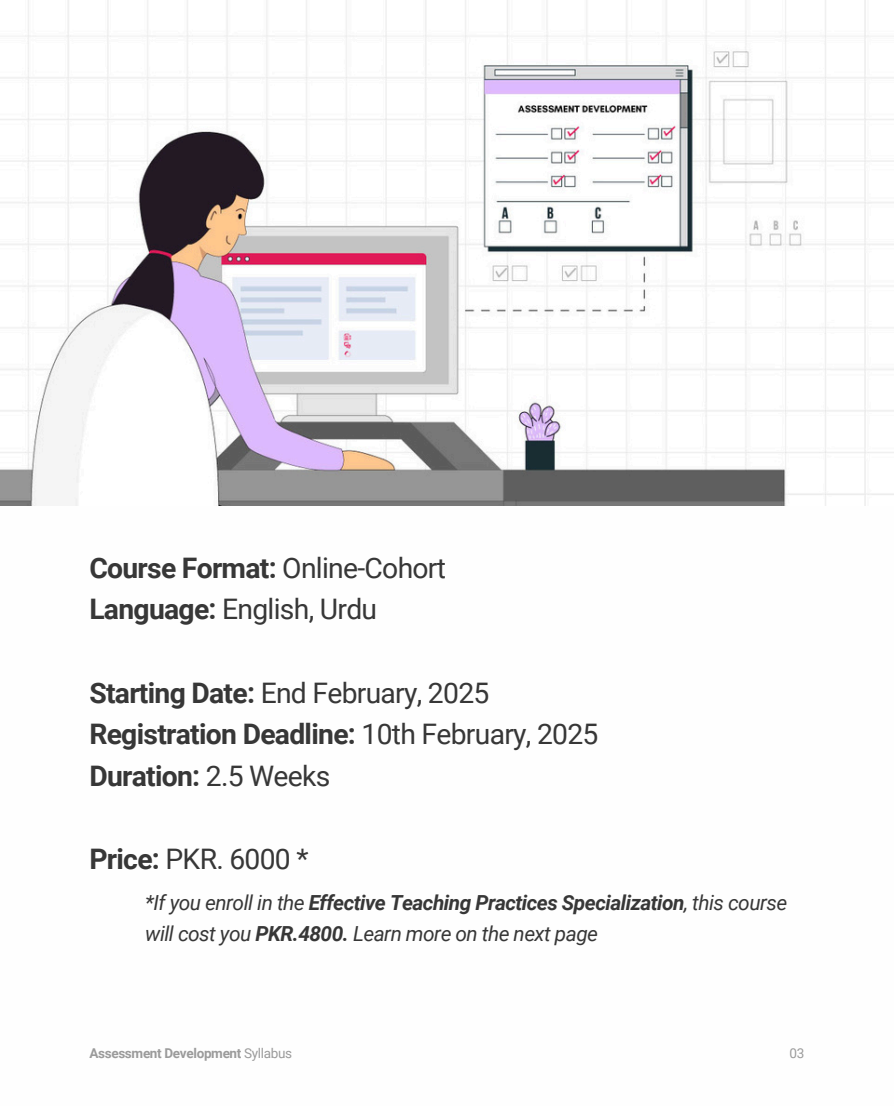
<style>
.page{position:relative;width:894px;height:1106px;background:#fff}
.page>*{position:absolute;margin:0;border:0;box-sizing:border-box;transform-origin:0 0}
.t1{font:700 28.35px/41.7px "Roboto";letter-spacing:-.025em;color:#373737}
.t2{font:28.35px/41.7px "Roboto";letter-spacing:-.025em;color:#373737}
.t3{font:italic 20.85px/30.3px "Roboto";letter-spacing:-.025em;color:#373737}
.t4{font:700 13.5px "Roboto";letter-spacing:-.025em;color:#9b9b9b}
.t5{font:13.5px "Roboto";color:#9b9b9b}
.s1{font-weight:700}
.s2{font-weight:400}
</style>
<div class="page">
<img style="left:0;top:0;width:893px;height:505px">
<p class="t2" style="left:89px;top:547px;width:358px"><span class="s1">Course Format:</span> Online-Cohort<br><span class="s1">Language:</span> English, Urdu</p>
<h1 class="t1" style="left:89px;top:672px;width:510px">Starting Date: <span class="s2">End February, 2025<br></span>Registration Deadline: <span class="s2">10th February, 2025<br></span>Duration: <span class="s2">2.5 Weeks</span></h1>
<h1 class="t2" style="left:89px;top:839px;width:221px"><span class="s1">Price:</span> PKR. 6000 *</h1>
<h2 class="t3" style="left:145px;top:888px;width:643px">*If you enroll in the <span class="s1">Effective Teaching Practices Specialization</span>, this course will cost you <span class="s1">PKR.4800.</span> Learn more on the next page</h2>
<p class="t4" style="left:89px;top:1045px;width:204px">Assessment Development <span class="s2">Syllabus</span></p>
<h1 class="t5" style="left:789px;top:1045px;width:16px">03</h1>
</div>
